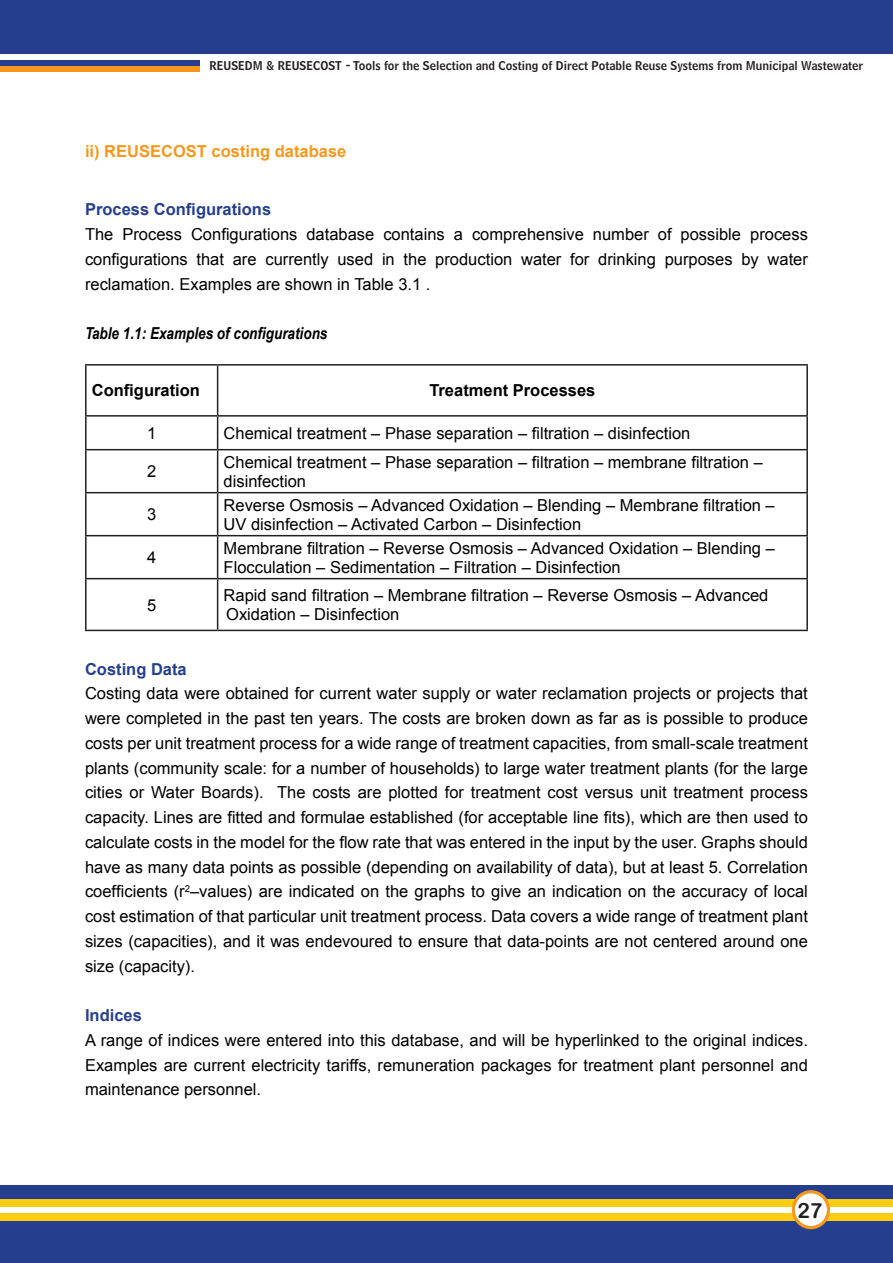
<style>
.page{position:relative;width:893px;height:1263px;background:#fff}
.page>*{position:absolute;margin:0;border:0;box-sizing:border-box;transform-origin:0 0}
.t1{font:21px "Arial Rounded MT Bold";color:#231f20}
.t2{font:16.5px/24.8px "Arial";color:#000}
.Heading_3{font:700 16.5px "Arial";color:#253f8e}
.t3{font:italic 700 16.5px "Arial Narrow";color:#000}
.t4{font:700 16.5px "Arial";color:#000}
.Heading_3-2{font:700 16.5px "Arial";color:#f7981d}
.t5{font:12px "Bell Centennial Name And Number";color:#231f20}
</style>
<div class="page">
<div style="left:0;top:0;width:30px;height:54px;background:#253f8e"></div>
<div style="left:0;top:60px;width:200px;height:6px;background:#253f8e"></div>
<div style="left:0;top:66px;width:200px;height:6px;background:#f7981d"></div>
<div style="left:0;top:0;width:893px;height:53px;background:#253f8e"></div>
<div style="left:0;top:1185px;width:893px;height:78px;background:#253f8e"></div>
<div style="left:0;top:1199px;width:893px;height:8px;background:#fccc12"></div>
<div style="left:0;top:1212px;width:893px;height:8px;background:#fccc12"></div>
<div style="left:0;top:1207px;width:893px;height:5px;background:#fff"></div>
<div style="left:792px;top:1190px;width:38px;height:39px;background:#f7981d;border-radius:50%"></div>
<div style="left:795px;top:1193px;width:32px;height:33px;background:#fff;border-radius:50%"></div>
<hr style="left:85px;top:364px;width:133px;height:2px;background:#231f20">
<hr style="left:85px;top:366px;width:2px;height:49px;background:#231f20">
<hr style="left:218px;top:364px;width:590px;height:2px;background:#231f20">
<hr style="left:217px;top:366px;width:1px;height:49px;background:#231f20">
<hr style="left:806px;top:366px;width:2px;height:49px;background:#231f20">
<hr style="left:85px;top:415px;width:133px;height:2px;background:#231f20">
<hr style="left:85px;top:417px;width:2px;height:32px;background:#231f20">
<hr style="left:218px;top:415px;width:590px;height:2px;background:#231f20">
<hr style="left:217px;top:417px;width:1px;height:32px;background:#231f20">
<hr style="left:806px;top:417px;width:2px;height:32px;background:#231f20">
<hr style="left:85px;top:449px;width:133px;height:1px;background:#231f20">
<hr style="left:85px;top:450px;width:2px;height:42px;background:#231f20">
<hr style="left:218px;top:449px;width:590px;height:1px;background:#231f20">
<hr style="left:217px;top:450px;width:1px;height:42px;background:#231f20">
<hr style="left:806px;top:450px;width:2px;height:42px;background:#231f20">
<hr style="left:85px;top:492px;width:133px;height:1px;background:#231f20">
<hr style="left:85px;top:493px;width:2px;height:42px;background:#231f20">
<hr style="left:218px;top:492px;width:590px;height:1px;background:#231f20">
<hr style="left:217px;top:493px;width:1px;height:42px;background:#231f20">
<hr style="left:806px;top:493px;width:2px;height:42px;background:#231f20">
<hr style="left:85px;top:535px;width:133px;height:1px;background:#231f20">
<hr style="left:85px;top:536px;width:2px;height:42px;background:#231f20">
<hr style="left:218px;top:535px;width:590px;height:1px;background:#231f20">
<hr style="left:217px;top:536px;width:1px;height:42px;background:#231f20">
<hr style="left:806px;top:536px;width:2px;height:42px;background:#231f20">
<hr style="left:85px;top:578px;width:133px;height:1px;background:#231f20">
<hr style="left:85px;top:579px;width:2px;height:51px;background:#231f20">
<hr style="left:218px;top:578px;width:590px;height:1px;background:#231f20">
<hr style="left:217px;top:579px;width:1px;height:51px;background:#231f20">
<hr style="left:806px;top:579px;width:2px;height:51px;background:#231f20">
<hr style="left:85px;top:630px;width:133px;height:1px;background:#231f20">
<hr style="left:218px;top:630px;width:590px;height:1px;background:#231f20">
<p class="t5" style="left:210px;top:58px;width:655px">REUSEDM &amp; REUSECOST - Tools for the Selection and Costing of Direct Potable Reuse Systems from Municipal Wastewater</p>
<p class="Heading_3-2" style="left:85px;top:140px;width:263px">ii) REUSECOST costing database</p>
<p class="Heading_3" style="left:85px;top:199px;width:188px">Process Configurations</p>
<p class="t2" style="left:85px;top:222px;width:724px;text-align:justify">The Process Configurations database contains a comprehensive number of possible process configurations that are currently used in the production water for drinking purposes by water reclamation. Examples are shown in Table 3.1 .</p>
<p class="t3" style="left:85px;top:321px;width:244px">Table 1.1: Examples of configurations</p>
<p class="t4" style="left:92px;top:380px;width:110px">Configuration</p>
<p class="t4" style="left:429px;top:380px;width:167px">Treatment Processes</p>
<p class="t2" style="left:147px;top:421px;width:11px">1</p>
<p class="t2" style="left:224px;top:421px;width:468px">Chemical treatment – Phase separation – filtration – disinfection</p>
<p class="t2" style="left:147px;top:459px;width:11px">2</p>
<p class="t2" style="left:224px;top:452px;width:541px;line-height:19px">Chemical treatment – Phase separation – filtration – membrane filtration – disinfection</p>
<p class="t2" style="left:147px;top:502px;width:11px">3</p>
<p class="t2" style="left:224px;top:496px;width:553px;line-height:18.9px">Reverse Osmosis – Advanced Oxidation – Blending – Membrane filtration –<br>UV disinfection – Activated Carbon – Disinfection</p>
<p class="t2" style="left:147px;top:545px;width:11px">4</p>
<p class="t2" style="left:224px;top:539px;width:553px;line-height:18.9px">Membrane filtration – Reverse Osmosis – Advanced Oxidation – Blending –<br>Flocculation – Sedimentation – Filtration – Disinfection</p>
<p class="t2" style="left:147px;top:592px;width:11px">5</p>
<p class="t2" style="left:224px;top:586px;width:546px;line-height:19px">Rapid sand filtration – Membrane filtration – Reverse Osmosis – Advanced<br>Oxidation – Disinfection</p>
<p class="Heading_3" style="left:85px;top:658px;width:103px">Costing Data</p>
<p class="t2" style="left:85px;top:681px;width:724px;text-align:justify">Costing data were obtained for current water supply or water reclamation projects or projects that were completed in the past ten years. The costs are broken down as far as is possible to produce costs per unit treatment process for a wide range of treatment capacities, from small-scale treatment plants (community scale: for a number of households) to large water treatment plants (for the large cities or Water Boards). The costs are plotted for treatment cost versus unit treatment process capacity. Lines are fitted and formulae established (for acceptable line fits), which are then used to calculate costs in the model for the flow rate that was entered in the input by the user. Graphs should have as many data points as possible (depending on availability of data), but at least 5. Correlation coefficients (r<sup>2</sup>–values) are indicated on the graphs to give an indication on the accuracy of local cost estimation of that particular unit treatment process. Data covers a wide range of treatment plant sizes (capacities), and it was endevoured to ensure that data-points are not centered around one size (capacity).</p>
<p class="Heading_3" style="left:85px;top:1004px;width:58px">Indices</p>
<p class="t2" style="left:85px;top:1028px;width:724px;text-align:justify">A range of indices were entered into this database, and will be hyperlinked to the original indices.<br>Examples are current electricity tariffs, remuneration packages for treatment plant personnel and maintenance personnel.</p>
<p class="t1" style="left:797px;top:1198px;width:26px">27</p>
</div>
